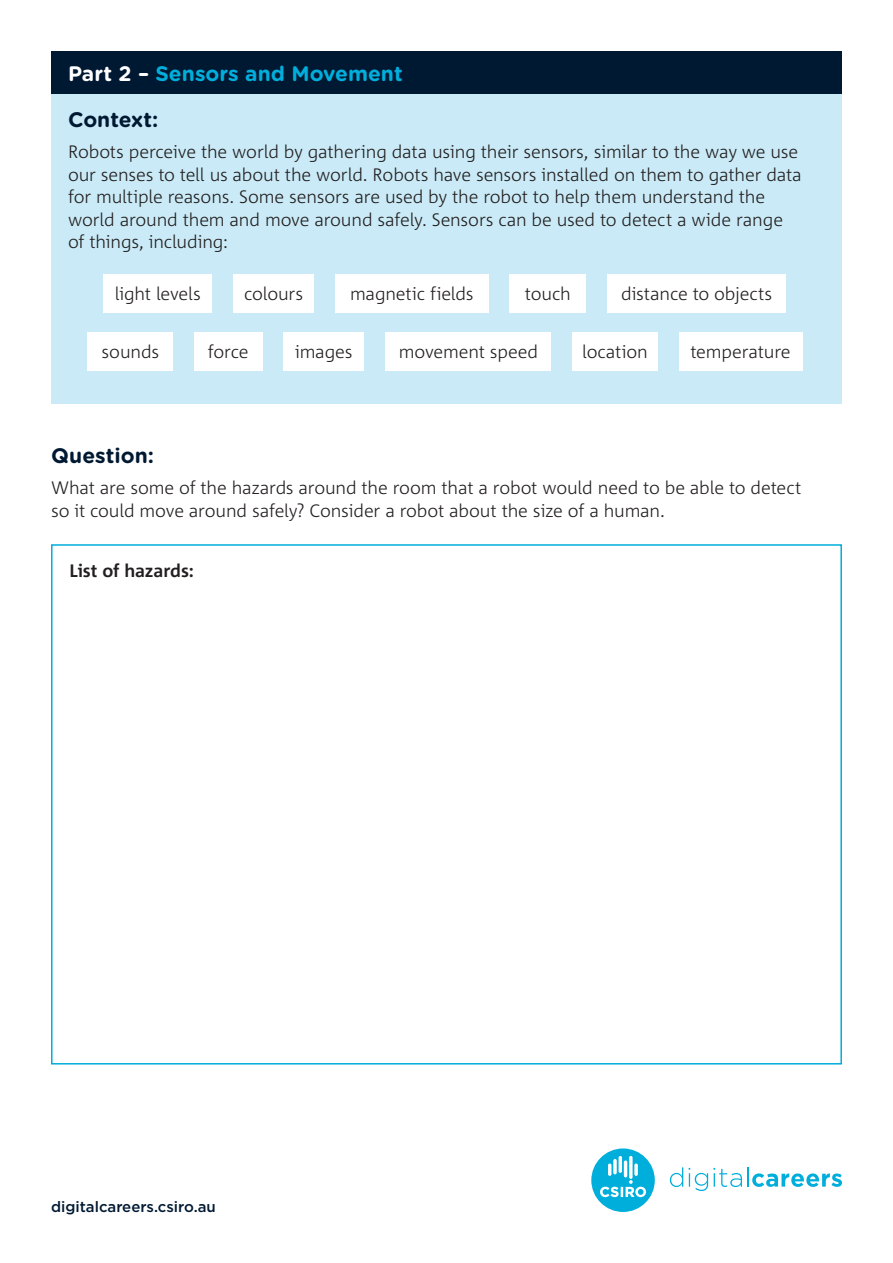
<style>
.page{position:relative;width:893px;height:1263px;background:#fff}
.page>*{position:absolute;margin:0;border:0;box-sizing:border-box;transform-origin:0 0}
.t1{font:700 21px "Gotham Rounded";color:#00aedc}
.t2{font:700 21px "Gotham Rounded";color:#001932}
.t3{font:300 18px/22.5px "Corpid C1";letter-spacing:-.01em;color:#231f20}
.t4{font:700 18px "Corpid C1";letter-spacing:-.005em;color:#231f20}
.t5{font:500 15px "Gotham";color:#001932}
.s1{color:#fff}
</style>
<div class="page">
<svg style="left:591px;top:1148px;width:64px;height:64px"></svg>
<svg style="left:670px;top:1167px;width:13px;height:20px"></svg>
<svg style="left:689px;top:1167px;width:153px;height:24px"></svg>
<div style="left:51px;top:94px;width:791px;height:310px;background:#c9eaf6"></div>
<div style="left:51px;top:51px;width:791px;height:43px;background:#001932"></div>
<div style="left:104px;top:274px;width:108px;height:38px;background:#fff"></div>
<div style="left:233px;top:274px;width:81px;height:38px;background:#fff"></div>
<div style="left:335px;top:274px;width:153px;height:38px;background:#fff"></div>
<div style="left:510px;top:274px;width:76px;height:38px;background:#fff"></div>
<div style="left:607px;top:274px;width:179px;height:38px;background:#fff"></div>
<div style="left:679px;top:332px;width:123px;height:38px;background:#fff"></div>
<div style="left:88px;top:332px;width:85px;height:38px;background:#fff"></div>
<div style="left:194px;top:332px;width:68px;height:38px;background:#fff"></div>
<div style="left:283px;top:332px;width:81px;height:38px;background:#fff"></div>
<div style="left:385px;top:332px;width:166px;height:38px;background:#fff"></div>
<div style="left:573px;top:332px;width:85px;height:38px;background:#fff"></div>
<p class="t1" style="left:68px;top:58px;width:336px"><span class="s1">Part 2 –</span> Sensors and Movement</p>
<p class="t2" style="left:68px;top:105px;width:92px">Context:</p>
<p class="t3" style="left:68px;top:140px;width:735px">Robots perceive the world by gathering data using their sensors, similar to the way we use our senses to tell us about the world. Robots have sensors installed on them to gather data for multiple reasons. Some sensors are used by the robot to help them understand the world around them and move around safely. Sensors can be used to detect a wide range of things, including:</p>
<p class="t3" style="left:115px;top:282px;width:88px">light levels</p>
<p class="t3" style="left:244px;top:282px;width:60px">colours</p>
<p class="t3" style="left:350px;top:282px;width:125px">magnetic fields</p>
<p class="t3" style="left:525px;top:282px;width:47px">touch</p>
<p class="t3" style="left:621px;top:282px;width:153px">distance to objects</p>
<p class="t3" style="left:102px;top:340px;width:59px">sounds</p>
<p class="t3" style="left:208px;top:340px;width:42px">force</p>
<p class="t3" style="left:295px;top:340px;width:59px">images</p>
<p class="t3" style="left:399px;top:340px;width:141px">movement speed</p>
<p class="t3" style="left:582px;top:340px;width:67px">location</p>
<p class="t3" style="left:690px;top:340px;width:102px">temperature</p>
<p class="t2" style="left:51px;top:440px;width:104px">Question:</p>
<p class="t3" style="left:51px;top:476px;width:752px">What are some of the hazards around the room that a robot would need to be able to detect so it could move around safely? Consider a robot about the size of a human.</p>
<p class="t4" style="left:70px;top:559px;width:126px">List of hazards:</p>
<p class="t5" style="left:51px;top:1197px;width:166px">digitalcareers.csiro.au</p>
</div>
